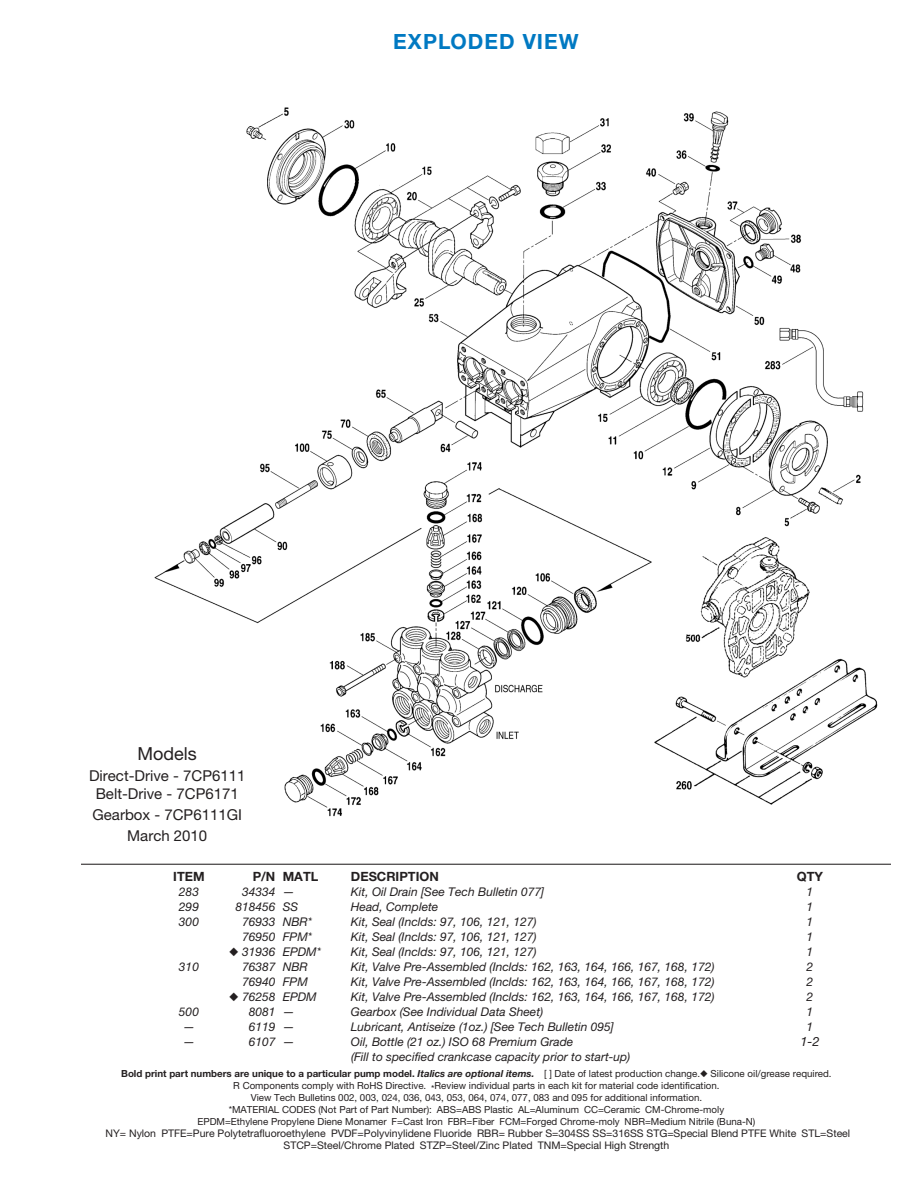
<style>
.page{position:relative;width:918px;height:1188px;background:#fff}
.page>*{position:absolute;margin:0;border:0;box-sizing:border-box;transform-origin:0 0}
.t1{font:700 21px "Helvetica Neue LT Std";letter-spacing:.05em;color:#0079c2}
.t2{font:18px "Helvetica Neue LT Std";color:#231f20}
.t3{font:15px "Helvetica Neue LT Std";color:#231f20}
.t4{font:700 12.75px "Helvetica Neue LT Std";color:#231f20}
.t5{font:italic 12.75px "Helvetica Neue LT Std";color:#231f20}
.t6{font:italic 12px "Helvetica Neue LT Std";color:#231f20}
.t7{font:10.5px/12px "Helvetica Neue LT Std";color:#231f20;text-align:center}
.t8{font:9.75px/12px "Helvetica Neue LT Std";color:#231f20;text-align:center}
.s1{font-weight:700}
.s2{font-weight:700;font-style:italic}
</style>
<div class="page">
<img style="left:154px;top:107px;width:724px;height:710px">
<hr style="left:81px;top:864px;width:810px;height:1px;background:#231f20">
<p class="t1" style="left:393px;top:28px;width:187px">EXPLODED VIEW</p>
<p class="t2" style="left:138px;top:743px;width:61px">Models</p>
<p class="t3" style="left:89px;top:767px;width:158px">Direct-Drive - 7CP6111</p>
<p class="t3" style="left:96px;top:785px;width:145px">Belt-Drive - 7CP6171</p>
<p class="t3" style="left:93px;top:806px;width:151px">Gearbox - 7CP6111GI</p>
<p class="t3" style="left:127px;top:827px;width:82px">March 2010</p>
<p class="t4" style="left:173px;top:868px;width:33px">ITEM</p>
<p class="t4" style="left:253px;top:868px;width:67px">P/N MATL</p>
<p class="t4" style="left:351px;top:868px;width:89px">DESCRIPTION</p>
<p class="t4" style="left:797px;top:868px;width:28px">QTY</p>
<p class="t6" style="left:179px;top:884px;width:22px">283</p>
<p class="t6" style="left:242px;top:884px;width:54px">34334 —</p>
<p class="t6" style="left:351px;top:884px;width:195px">Kit, Oil Drain [See Tech Bulletin 077]</p>
<p class="t6" style="left:807px;top:884px;width:8px">1</p>
<p class="t6" style="left:179px;top:899px;width:22px">299</p>
<p class="t6" style="left:235px;top:899px;width:64px">818456 SS</p>
<p class="t6" style="left:351px;top:899px;width:89px">Head, Complete</p>
<p class="t6" style="left:807px;top:899px;width:8px">1</p>
<p class="t6" style="left:179px;top:914px;width:22px">300</p>
<p class="t6" style="left:242px;top:914px;width:72px">76933 NBR*</p>
<p class="t6" style="left:351px;top:914px;width:187px">Kit, Seal (Inclds: 97, 106, 121, 127)</p>
<p class="t6" style="left:807px;top:914px;width:8px">1</p>
<p class="t6" style="left:242px;top:929px;width:72px">76950 FPM*</p>
<p class="t6" style="left:351px;top:929px;width:187px">Kit, Seal (Inclds: 97, 106, 121, 127)</p>
<p class="t6" style="left:807px;top:929px;width:8px">1</p>
<p class="t6" style="left:229px;top:944px;width:93px">◆ 31936 EPDM*</p>
<p class="t6" style="left:351px;top:944px;width:187px">Kit, Seal (Inclds: 97, 106, 121, 127)</p>
<p class="t6" style="left:807px;top:944px;width:8px">1</p>
<p class="t6" style="left:179px;top:959px;width:22px">310</p>
<p class="t6" style="left:242px;top:959px;width:67px">76387 NBR</p>
<p class="t6" style="left:351px;top:959px;width:365px">Kit, Valve Pre-Assembled (Inclds: 162, 163, 164, 166, 167, 168, 172)</p>
<p class="t6" style="left:807px;top:959px;width:8px">2</p>
<p class="t6" style="left:242px;top:974px;width:67px">76940 FPM</p>
<p class="t6" style="left:351px;top:974px;width:365px">Kit, Valve Pre-Assembled (Inclds: 162, 163, 164, 166, 167, 168, 172)</p>
<p class="t6" style="left:807px;top:974px;width:8px">2</p>
<p class="t6" style="left:229px;top:989px;width:89px">◆ 76258 EPDM</p>
<p class="t6" style="left:351px;top:989px;width:365px">Kit, Valve Pre-Assembled (Inclds: 162, 163, 164, 166, 167, 168, 172)</p>
<p class="t6" style="left:807px;top:989px;width:8px">2</p>
<p class="t6" style="left:179px;top:1004px;width:22px">500</p>
<p class="t6" style="left:249px;top:1004px;width:48px">8081 —</p>
<p class="t6" style="left:351px;top:1004px;width:194px">Gearbox (See Individual Data Sheet)</p>
<p class="t6" style="left:807px;top:1004px;width:8px">1</p>
<p class="t6" style="left:183px;top:1019px;width:13px">—</p>
<p class="t6" style="left:249px;top:1019px;width:48px">6119 —</p>
<p class="t6" style="left:351px;top:1019px;width:264px">Lubricant, Antiseize (1oz.) [See Tech Bulletin 095]</p>
<p class="t6" style="left:807px;top:1019px;width:8px">1</p>
<p class="t6" style="left:183px;top:1034px;width:13px">—</p>
<p class="t6" style="left:249px;top:1034px;width:48px">6107 —</p>
<p class="t6" style="left:351px;top:1034px;width:224px">Oil, Bottle (21 oz.) ISO 68 Premium Grade</p>
<p class="t5" style="left:800px;top:1034px;width:21px">1-2</p>
<p class="t6" style="left:351px;top:1050px;width:281px">(Fill to specified crankcase capacity prior to start-up)</p>
<p class="t8" style="left:121px;top:1068px;width:712px"><span class="s1">Bold print part numbers are unique to a particular pump model.</span> <span class="s2">Italics are optional items.</span> [ ] Date of latest production change.◆ Silicone oil/grease required.</p>
<p class="t8" style="left:233px;top:1080px;width:488px">R Components comply with RoHS Directive. *Review individual parts in each kit for material code identification.</p>
<p class="t8" style="left:251px;top:1092px;width:453px">View Tech Bulletins 002, 003, 024, 036, 043, 053, 064, 074, 077, 083 and 095 for additional information.</p>
<p class="t8" style="left:197px;top:1104px;width:559px">*MATERIAL CODES (Not Part of Part Number): ABS=ABS Plastic AL=Aluminum CC=Ceramic CM-Chrome-moly<br>EPDM=Ethylene Propylene Diene Monamer F=Cast Iron FBR=Fiber FCM=Forged Chrome-moly NBR=Medium Nitrile (Buna-N)</p>
<p class="t7" style="left:106px;top:1128px;width:746px">NY= Nylon PTFE=Pure Polytetrafluoroethylene PVDF=Polyvinylidene Fluoride RBR= Rubber S=304SS SS=316SS STG=Special Blend PTFE White STL=Steel<br>STCP=Steel/Chrome Plated STZP=Steel/Zinc Plated TNM=Special High Strength</p>
</div>
